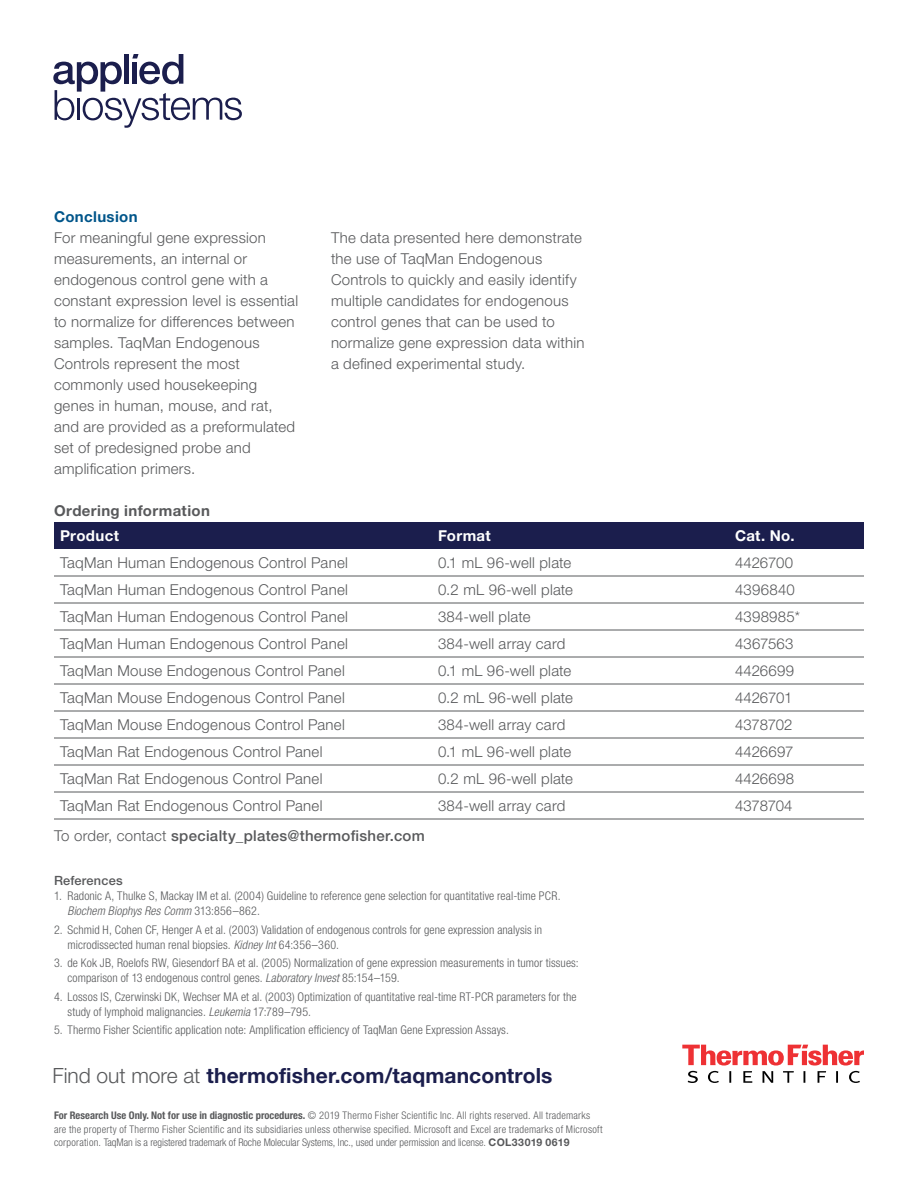
<style>
.page{position:relative;width:918px;height:1188px;background:#fff}
.page>*{position:absolute;margin:0;border:0;box-sizing:border-box;transform-origin:0 0}
.t1{font:700 21px "Helvetica Neue LTW1 G";letter-spacing:.005em;color:#1b1e4d}
.t2{font:300 15px/21px "Helvetica Neue LTW1 G";letter-spacing:.015em;color:#58595b}
.t3{font:500 15px "Helvetica Neue LTW1 G";letter-spacing:.02em;color:#58595b}
.t4{font:700 15px "Helvetica Neue LTW1 G";letter-spacing:.025em;color:#fff}
.t5{font:700 15px "Helvetica Neue LTW1 G";letter-spacing:.025em;color:#58595b}
.t6{font:300 15px "Helvetica Neue LTW1 G";letter-spacing:-.02em;color:#58595b}
.t7{font:700 15px "Helvetica Neue LTW1 G";letter-spacing:.025em;color:#00558a}
.t8{font:300 15px "Helvetica Neue LTW1 G";letter-spacing:-.01em;color:#58595b}
.t9{font:300 15px "Helvetica Neue LTW1 G";letter-spacing:-.015em;color:#58595b}
.t10{font:500 12.75px "Helvetica Neue LTW1 G";letter-spacing:.015em;color:#58595b}
.t11{font:300 condensed 12px/15px "Helvetica Neue LTW1 G";letter-spacing:.01em;color:#58595b}
.t12{font:300 condensed 10.5px/13.5px "Helvetica Neue LTW1 G";letter-spacing:.02em;color:#58595b}
.s1{font-weight:300}
.s2{font-style:italic}
.s3{font-weight:300;color:#58595b}
.s4{font-weight:700}
.s5{font-weight:700;font-stretch:normal}
</style>
<div class="page">
<svg style="left:682px;top:1045px;width:182px;height:38px"></svg>
<div style="left:54px;top:522px;width:810px;height:27px;background:#1b1e4d"></div>
<svg style="left:54px;top:575px;width:810px;height:244px"></svg>
<svg style="left:54px;top:604px;width:810px;height:26px"></svg>
<hr style="left:54px;top:576px;width:378px;height:1px;background:#58595b">
<hr style="left:432px;top:576px;width:297px;height:1px;background:#58595b">
<hr style="left:729px;top:576px;width:135px;height:1px;background:#58595b">
<hr style="left:54px;top:603px;width:378px;height:1px;background:#58595b">
<hr style="left:432px;top:603px;width:297px;height:1px;background:#58595b">
<hr style="left:729px;top:603px;width:135px;height:1px;background:#58595b">
<hr style="left:54px;top:630px;width:378px;height:1px;background:#58595b">
<hr style="left:432px;top:630px;width:297px;height:1px;background:#58595b">
<hr style="left:729px;top:630px;width:135px;height:1px;background:#58595b">
<hr style="left:54px;top:711px;width:378px;height:1px;background:#58595b">
<hr style="left:432px;top:711px;width:297px;height:1px;background:#58595b">
<hr style="left:729px;top:711px;width:135px;height:1px;background:#58595b">
<hr style="left:54px;top:738px;width:378px;height:1px;background:#58595b">
<hr style="left:432px;top:738px;width:297px;height:1px;background:#58595b">
<hr style="left:729px;top:738px;width:135px;height:1px;background:#58595b">
<hr style="left:54px;top:765px;width:378px;height:1px;background:#58595b">
<hr style="left:432px;top:765px;width:297px;height:1px;background:#58595b">
<hr style="left:729px;top:765px;width:135px;height:1px;background:#58595b">
<hr style="left:54px;top:792px;width:378px;height:1px;background:#58595b">
<hr style="left:432px;top:792px;width:297px;height:1px;background:#58595b">
<hr style="left:729px;top:792px;width:135px;height:1px;background:#58595b">
<hr style="left:54px;top:819px;width:378px;height:1px;background:#58595b">
<hr style="left:432px;top:819px;width:297px;height:1px;background:#58595b">
<hr style="left:729px;top:819px;width:135px;height:1px;background:#58595b">
<hr style="left:54px;top:657px;width:378px;height:1px;background:#58595b">
<hr style="left:432px;top:657px;width:297px;height:1px;background:#58595b">
<hr style="left:729px;top:657px;width:135px;height:1px;background:#58595b">
<hr style="left:54px;top:684px;width:378px;height:1px;background:#58595b">
<hr style="left:432px;top:684px;width:297px;height:1px;background:#58595b">
<hr style="left:729px;top:684px;width:135px;height:1px;background:#58595b">
<svg style="left:53px;top:54px;width:189px;height:74px"></svg>
<p class="t7" style="left:54px;top:207px;width:85px">Conclusion</p>
<p class="t2" style="left:54px;top:227px;width:246px">For meaningful gene expression measurements, an internal or endogenous control gene with a constant expression level is essential to normalize for differences between samples. TaqMan Endogenous<br>Controls represent the most commonly used housekeeping genes in human, mouse, and rat, and are provided as a preformulated set of predesigned probe and amplification primers.</p>
<p class="t2" style="left:331px;top:227px;width:255px">The data presented here demonstrate the use of TaqMan Endogenous Controls to quickly and easily identify multiple candidates for endogenous control genes that can be used to normalize gene expression data within a defined experimental study.</p>
<p class="t5" style="left:54px;top:501px;width:158px">Ordering information</p>
<p class="t4" style="left:60px;top:526px;width:61px">Product</p>
<p class="t4" style="left:438px;top:526px;width:54px">Format</p>
<p class="t4" style="left:735px;top:526px;width:61px">Cat. No.</p>
<p class="t2" style="left:60px;top:552px;width:289px">TaqMan Human Endogenous Control Panel</p>
<p class="t2" style="left:438px;top:552px;width:135px">0.1 mL 96-well plate</p>
<p class="t8" style="left:735px;top:553px;width:60px">4426700</p>
<p class="t2" style="left:60px;top:579px;width:289px">TaqMan Human Endogenous Control Panel</p>
<p class="t2" style="left:438px;top:579px;width:137px">0.2 mL 96-well plate</p>
<p class="t2" style="left:735px;top:579px;width:61px">4396840</p>
<p class="t2" style="left:60px;top:606px;width:289px">TaqMan Human Endogenous Control Panel</p>
<p class="t2" style="left:438px;top:606px;width:94px">384-well plate</p>
<p class="t2" style="left:735px;top:606px;width:66px">4398985*</p>
<p class="t2" style="left:60px;top:633px;width:289px">TaqMan Human Endogenous Control Panel</p>
<p class="t2" style="left:438px;top:633px;width:129px">384-well array card</p>
<p class="t2" style="left:735px;top:633px;width:60px">4367563</p>
<p class="t2" style="left:60px;top:660px;width:286px">TaqMan Mouse Endogenous Control Panel</p>
<p class="t2" style="left:438px;top:660px;width:135px">0.1 mL 96-well plate</p>
<p class="t2" style="left:735px;top:660px;width:61px">4426699</p>
<p class="t2" style="left:60px;top:687px;width:286px">TaqMan Mouse Endogenous Control Panel</p>
<p class="t2" style="left:438px;top:687px;width:137px">0.2 mL 96-well plate</p>
<p class="t9" style="left:735px;top:688px;width:59px">4426701</p>
<p class="t2" style="left:60px;top:714px;width:286px">TaqMan Mouse Endogenous Control Panel</p>
<p class="t2" style="left:438px;top:714px;width:129px">384-well array card</p>
<p class="t6" style="left:735px;top:715px;width:59px">4378702</p>
<p class="t2" style="left:60px;top:741px;width:264px">TaqMan Rat Endogenous Control Panel</p>
<p class="t2" style="left:438px;top:741px;width:135px">0.1 mL 96-well plate</p>
<p class="t2" style="left:735px;top:741px;width:60px">4426697</p>
<p class="t2" style="left:60px;top:768px;width:264px">TaqMan Rat Endogenous Control Panel</p>
<p class="t2" style="left:438px;top:768px;width:137px">0.2 mL 96-well plate</p>
<p class="t2" style="left:735px;top:768px;width:61px">4426698</p>
<p class="t2" style="left:60px;top:795px;width:264px">TaqMan Rat Endogenous Control Panel</p>
<p class="t2" style="left:438px;top:795px;width:129px">384-well array card</p>
<p class="t6" style="left:735px;top:796px;width:59px">4378704</p>
<p class="t3" style="left:54px;top:827px;width:372px"><span class="s1">To order, contact</span> specialty_plates@thermofisher.com</p>
<p class="t10" style="left:54px;top:873px;width:70px">References</p>
<p class="t11" style="left:68px;top:888px;width:495px;text-indent:-14px">1. Radonic A, Thulke S, Mackay IM et al. (2004) Guideline to reference gene selection for quantitative real-time PCR.<br><span class="s2">Biochem Biophys Res Comm</span> 313:856–862.</p>
<p class="t11" style="left:68px;top:922px;width:476px;text-indent:-14px">2. Schmid H, Cohen CF, Henger A et al. (2003) Validation of endogenous controls for gene expression analysis in microdissected human renal biopsies. <span class="s2">Kidney Int</span> 64:356–360.</p>
<p class="t11" style="left:68px;top:955px;width:513px;text-indent:-14px">3. de Kok JB, Roelofs RW, Giesendorf BA et al. (2005) Normalization of gene expression measurements in tumor tissues: comparison of 13 endogenous control genes. <span class="s2">Laboratory Invest</span> 85:154–159.</p>
<p class="t11" style="left:68px;top:989px;width:511px;text-indent:-14px">4. Lossos IS, Czerwinski DK, Wechser MA et al. (2003) Optimization of quantitative real-time RT-PCR parameters for the study of lymphoid malignancies. <span class="s2">Leukemia</span> 17:789–795.</p>
<p class="t11" style="left:54px;top:1022px;width:456px">5. Thermo Fisher Scientific application note: Amplification efficiency of TaqMan Gene Expression Assays.</p>
<h1 class="t1" style="left:52px;top:1063px;width:502px"><span class="s3">Find out more at</span> thermofisher.com/taqmancontrols</h1>
<p class="t12" style="left:54px;top:1109px;width:550px"><span class="s4">For Research Use Only. Not for use in diagnostic procedures.</span> © 2019 Thermo Fisher Scientific Inc. All rights reserved. All trademarks are the property of Thermo Fisher Scientific and its subsidiaries unless otherwise specified. Microsoft and Excel are trademarks of Microsoft corporation. TaqMan is a registered trademark of Roche Molecular Systems, Inc., used under permission and license. <span class="s5">COL33019 0619</span></p>
</div>
